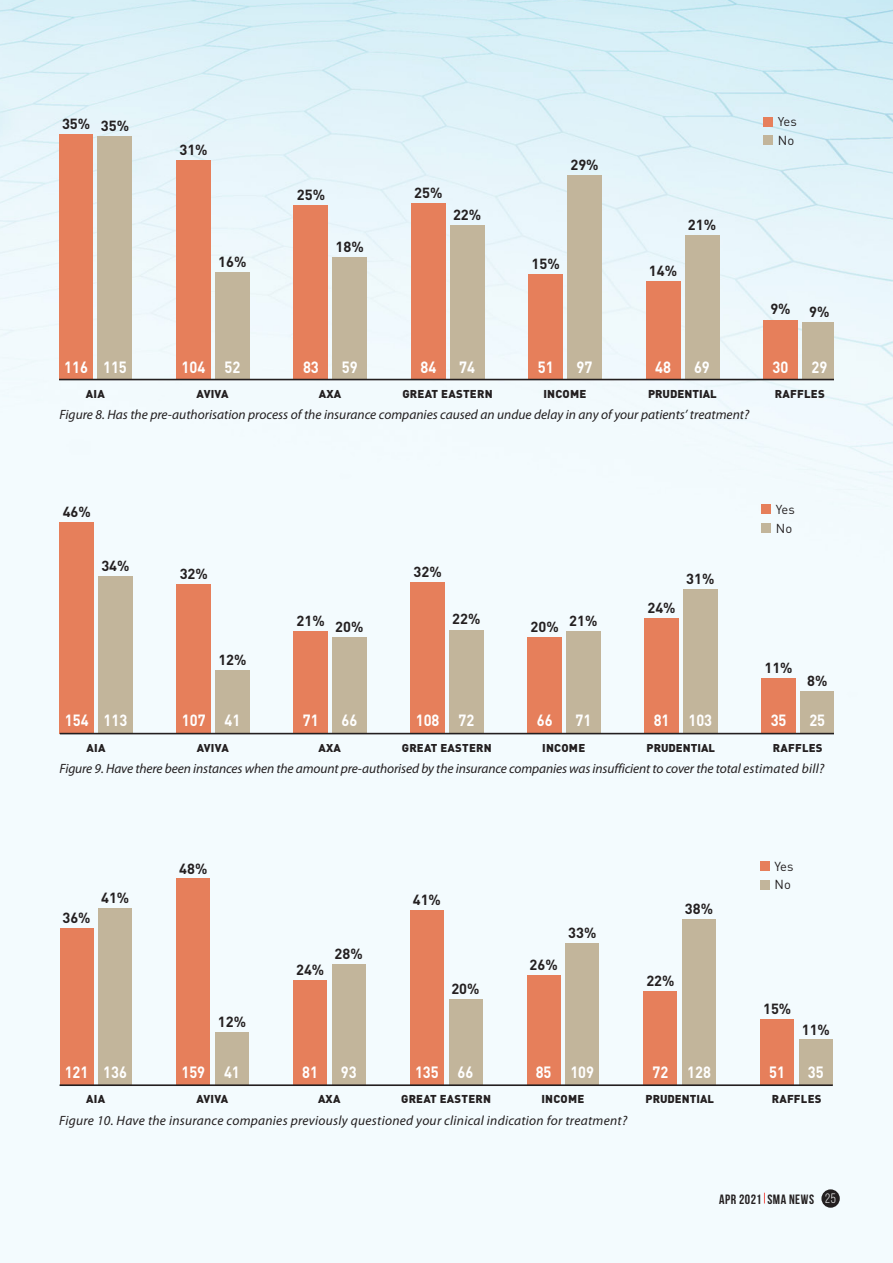
<style>
.page{position:relative;width:893px;height:1263px;background:#fff}
.page>*{position:absolute;margin:0;border:0;box-sizing:border-box;transform-origin:0 0}
.t1{font:700 16.2px "DIN Pro";color:#fff;scale:.9 1}
.t2{font:700 16.05px "DIN Pro";color:#fff;scale:.91 1}
.t3{font:700 14.55px "DIN Pro";color:#231f20}
.t4{font:700 14.4px "DIN Pro";color:#231f20}
.t5{font:italic 13.5px "Myriad Pro";color:#231f20}
.t6{font:italic 13.5px "Myriad Pro";letter-spacing:.02em;color:#231f20}
.t7{font:700 13.5px "Bebas Neue";letter-spacing:.04em;color:#231f20}
.t8{font:12.9px/18.8px "DIN Pro";color:#231f20}
.t9{font:900 11.25px "DIN Pro";letter-spacing:.02em;color:#231f20}
.t10{font:900 11.25px "DIN Pro";color:#231f20}
.s1{font-weight:400;color:#fff}
</style>
<div class="page">
<img style="left:0;top:0;width:893px;height:1263px">
<div style="left:98px;top:136px;width:34px;height:244px;background:#c2b59b"></div>
<div style="left:215px;top:272px;width:34px;height:108px;background:#c2b59b"></div>
<div style="left:333px;top:257px;width:34px;height:123px;background:#c2b59b"></div>
<div style="left:450px;top:225px;width:34px;height:155px;background:#c2b59b"></div>
<div style="left:567px;top:175px;width:35px;height:205px;background:#c2b59b"></div>
<div style="left:685px;top:235px;width:34px;height:145px;background:#c2b59b"></div>
<div style="left:802px;top:322px;width:32px;height:58px;background:#c2b59b"></div>
<div style="left:60px;top:134px;width:33px;height:246px;background:#e67f5b"></div>
<div style="left:176px;top:160px;width:35px;height:220px;background:#e67f5b"></div>
<div style="left:294px;top:205px;width:34px;height:175px;background:#e67f5b"></div>
<div style="left:411px;top:203px;width:34px;height:177px;background:#e67f5b"></div>
<div style="left:529px;top:274px;width:34px;height:106px;background:#e67f5b"></div>
<div style="left:646px;top:281px;width:34px;height:99px;background:#e67f5b"></div>
<div style="left:763px;top:320px;width:35px;height:60px;background:#e67f5b"></div>
<hr style="left:60px;top:379px;width:774px;height:1px;background:#231f20">
<div style="left:763px;top:117px;width:10px;height:9px;background:#e67f5b"></div>
<div style="left:763px;top:135px;width:10px;height:10px;background:#c2b59b"></div>
<div style="left:98px;top:576px;width:34px;height:158px;background:#c2b59b"></div>
<div style="left:215px;top:670px;width:34px;height:64px;background:#c2b59b"></div>
<div style="left:332px;top:637px;width:34px;height:97px;background:#c2b59b"></div>
<div style="left:449px;top:630px;width:34px;height:104px;background:#c2b59b"></div>
<div style="left:566px;top:631px;width:34px;height:103px;background:#c2b59b"></div>
<div style="left:683px;top:589px;width:34px;height:145px;background:#c2b59b"></div>
<div style="left:800px;top:691px;width:34px;height:43px;background:#c2b59b"></div>
<div style="left:60px;top:522px;width:34px;height:212px;background:#e67f5b"></div>
<div style="left:177px;top:584px;width:34px;height:150px;background:#e67f5b"></div>
<div style="left:294px;top:631px;width:34px;height:103px;background:#e67f5b"></div>
<div style="left:411px;top:582px;width:34px;height:152px;background:#e67f5b"></div>
<div style="left:528px;top:637px;width:34px;height:97px;background:#e67f5b"></div>
<div style="left:645px;top:618px;width:34px;height:116px;background:#e67f5b"></div>
<div style="left:762px;top:678px;width:34px;height:56px;background:#e67f5b"></div>
<hr style="left:60px;top:733px;width:774px;height:1px;background:#231f20">
<div style="left:762px;top:505px;width:9px;height:9px;background:#e67f5b"></div>
<div style="left:762px;top:523px;width:9px;height:10px;background:#c2b59b"></div>
<div style="left:98px;top:908px;width:34px;height:177px;background:#c2b59b"></div>
<div style="left:215px;top:1032px;width:34px;height:53px;background:#c2b59b"></div>
<div style="left:332px;top:964px;width:34px;height:121px;background:#c2b59b"></div>
<div style="left:448px;top:999px;width:34px;height:86px;background:#c2b59b"></div>
<div style="left:565px;top:944px;width:34px;height:141px;background:#c2b59b"></div>
<div style="left:682px;top:919px;width:34px;height:166px;background:#c2b59b"></div>
<div style="left:799px;top:1040px;width:34px;height:45px;background:#c2b59b"></div>
<div style="left:60px;top:928px;width:34px;height:157px;background:#e67f5b"></div>
<div style="left:176px;top:879px;width:34px;height:206px;background:#e67f5b"></div>
<div style="left:293px;top:980px;width:34px;height:105px;background:#e67f5b"></div>
<div style="left:410px;top:910px;width:34px;height:175px;background:#e67f5b"></div>
<div style="left:527px;top:975px;width:34px;height:110px;background:#e67f5b"></div>
<div style="left:643px;top:992px;width:34px;height:93px;background:#e67f5b"></div>
<div style="left:760px;top:1019px;width:34px;height:66px;background:#e67f5b"></div>
<div style="left:760px;top:861px;width:10px;height:10px;background:#e67f5b"></div>
<div style="left:760px;top:880px;width:10px;height:10px;background:#c2b59b"></div>
<hr style="left:60px;top:1084px;width:773px;height:2px;background:#231f20">
<div style="left:821px;top:1189px;width:19px;height:19px;background:#231f20;border-radius:50%"></div>
<p class="t3" style="left:62px;top:113px;width:69px">35% 35%</p>
<p class="t3" style="left:179px;top:137px;width:30px">31%</p>
<p class="t3" style="left:218px;top:250px;width:30px">16%</p>
<p class="t3" style="left:297px;top:183px;width:30px">25%</p>
<p class="t3" style="left:336px;top:234px;width:30px">18%</p>
<p class="t3" style="left:414px;top:181px;width:30px">25%</p>
<p class="t3" style="left:453px;top:202px;width:30px">22%</p>
<p class="t3" style="left:570px;top:152px;width:30px">29%</p>
<p class="t3" style="left:532px;top:252px;width:30px">15%</p>
<p class="t3" style="left:688px;top:213px;width:30px">21%</p>
<p class="t3" style="left:649px;top:258px;width:30px">14%</p>
<p class="t8" style="left:778px;top:111px;width:20px">Yes<br>No</p>
<p class="t3" style="left:770px;top:297px;width:22px">9%</p>
<p class="t3" style="left:809px;top:299px;width:22px">9%</p>
<p class="t2" style="left:64px;top:354px;width:70px">116 115</p>
<p class="t2" style="left:182px;top:354px;width:66px">104 52</p>
<p class="t2" style="left:303px;top:354px;width:19px">83</p>
<p class="t2" style="left:342px;top:354px;width:19px">59</p>
<p class="t2" style="left:420px;top:354px;width:19px">84</p>
<p class="t2" style="left:459px;top:354px;width:19px">74</p>
<p class="t2" style="left:538px;top:354px;width:19px">51</p>
<p class="t2" style="left:577px;top:354px;width:19px">97</p>
<p class="t2" style="left:655px;top:354px;width:19px">48</p>
<p class="t2" style="left:694px;top:354px;width:19px">69</p>
<p class="t2" style="left:773px;top:354px;width:19px">30</p>
<p class="t2" style="left:811px;top:354px;width:19px">29</p>
<p class="t9" style="left:86px;top:384px;width:20px">AIA</p>
<p class="t9" style="left:197px;top:384px;width:34px">AVIVA</p>
<p class="t9" style="left:319px;top:384px;width:24px">AXA</p>
<p class="t9" style="left:402px;top:384px;width:92px">GREAT EASTERN</p>
<p class="t9" style="left:543px;top:384px;width:45px">INCOME</p>
<p class="t10" style="left:648px;top:384px;width:70px">PRUDENTIAL</p>
<p class="t9" style="left:775px;top:384px;width:51px">RAFFLES</p>
<p class="t5" style="left:60px;top:406px;width:691px">Figure 8. Has the pre-authorisation process of the insurance companies caused an undue delay in any of your patients’ treatment?</p>
<p class="t4" style="left:63px;top:500px;width:30px">46%</p>
<p class="t4" style="left:101px;top:553px;width:30px">34%</p>
<p class="t4" style="left:180px;top:561px;width:30px">32%</p>
<p class="t4" style="left:218px;top:648px;width:30px">12%</p>
<p class="t4" style="left:297px;top:609px;width:30px">21%</p>
<p class="t4" style="left:335px;top:615px;width:30px">20%</p>
<p class="t4" style="left:414px;top:560px;width:30px">32%</p>
<p class="t4" style="left:452px;top:607px;width:30px">22%</p>
<p class="t4" style="left:569px;top:608px;width:30px">21%</p>
<p class="t4" style="left:530px;top:615px;width:30px">20%</p>
<p class="t4" style="left:647px;top:595px;width:30px">24%</p>
<p class="t4" style="left:686px;top:567px;width:30px">31%</p>
<p class="t8" style="left:776px;top:499px;width:20px">Yes<br>No</p>
<p class="t4" style="left:764px;top:656px;width:30px">11%</p>
<p class="t4" style="left:807px;top:669px;width:22px">8%</p>
<p class="t2" style="left:65px;top:707px;width:70px">154 113</p>
<p class="t2" style="left:182px;top:707px;width:66px">107 41</p>
<p class="t2" style="left:303px;top:707px;width:19px">71</p>
<p class="t2" style="left:341px;top:707px;width:19px">66</p>
<p class="t2" style="left:416px;top:707px;width:66px">108 72</p>
<p class="t2" style="left:537px;top:707px;width:19px">66</p>
<p class="t2" style="left:575px;top:707px;width:19px">71</p>
<p class="t2" style="left:654px;top:707px;width:66px">81 103</p>
<p class="t2" style="left:771px;top:707px;width:19px">35</p>
<p class="t2" style="left:809px;top:707px;width:19px">25</p>
<p class="t9" style="left:87px;top:738px;width:20px">AIA</p>
<p class="t9" style="left:197px;top:738px;width:34px">AVIVA</p>
<p class="t9" style="left:319px;top:738px;width:24px">AXA</p>
<p class="t9" style="left:402px;top:738px;width:91px">GREAT EASTERN</p>
<p class="t9" style="left:542px;top:738px;width:44px">INCOME</p>
<p class="t10" style="left:647px;top:738px;width:70px">PRUDENTIAL</p>
<p class="t9" style="left:773px;top:738px;width:51px">RAFFLES</p>
<p class="t5" style="left:60px;top:760px;width:766px">Figure 9. Have there been instances when the amount pre-authorised by the insurance companies was insufficient to cover the total estimated bill?</p>
<p class="t3" style="left:62px;top:905px;width:30px">36%</p>
<p class="t3" style="left:101px;top:886px;width:30px">41%</p>
<p class="t3" style="left:179px;top:856px;width:30px">48%</p>
<p class="t3" style="left:218px;top:1009px;width:30px">12%</p>
<p class="t3" style="left:296px;top:957px;width:30px">24%</p>
<p class="t3" style="left:335px;top:942px;width:30px">28%</p>
<p class="t3" style="left:413px;top:887px;width:30px">41%</p>
<p class="t3" style="left:451px;top:977px;width:30px">20%</p>
<p class="t3" style="left:530px;top:952px;width:30px">26%</p>
<p class="t3" style="left:568px;top:921px;width:30px">33%</p>
<p class="t3" style="left:685px;top:896px;width:30px">38%</p>
<p class="t3" style="left:646px;top:969px;width:30px">22%</p>
<p class="t8" style="left:774px;top:856px;width:20px">Yes<br>No</p>
<p class="t3" style="left:763px;top:996px;width:30px">15%</p>
<p class="t3" style="left:802px;top:1017px;width:30px">11%</p>
<p class="t1" style="left:65px;top:1059px;width:71px">121 136</p>
<p class="t1" style="left:181px;top:1059px;width:66px">159 41</p>
<p class="t1" style="left:302px;top:1059px;width:19px">81</p>
<p class="t1" style="left:341px;top:1059px;width:19px">93</p>
<p class="t1" style="left:415px;top:1059px;width:66px">135 66</p>
<p class="t1" style="left:536px;top:1059px;width:66px">85 109</p>
<p class="t1" style="left:652px;top:1059px;width:66px">72 128</p>
<p class="t1" style="left:769px;top:1059px;width:19px">51</p>
<p class="t1" style="left:808px;top:1059px;width:19px">35</p>
<p class="t9" style="left:86px;top:1089px;width:20px">AIA</p>
<p class="t9" style="left:196px;top:1089px;width:33px">AVIVA</p>
<p class="t9" style="left:318px;top:1089px;width:24px">AXA</p>
<p class="t9" style="left:401px;top:1089px;width:91px">GREAT EASTERN</p>
<p class="t9" style="left:541px;top:1089px;width:44px">INCOME</p>
<p class="t10" style="left:646px;top:1089px;width:70px">PRUDENTIAL</p>
<p class="t9" style="left:772px;top:1089px;width:51px">RAFFLES</p>
<p class="t6" style="left:59px;top:1112px;width:569px">Figure 10. Have the insurance companies previously questioned your clinical indication for treatment?</p>
<p class="t7" style="left:719px;top:1191px;width:118px">APR 2021 SMA NEWS <span class="s1">25</span></p>
</div>
